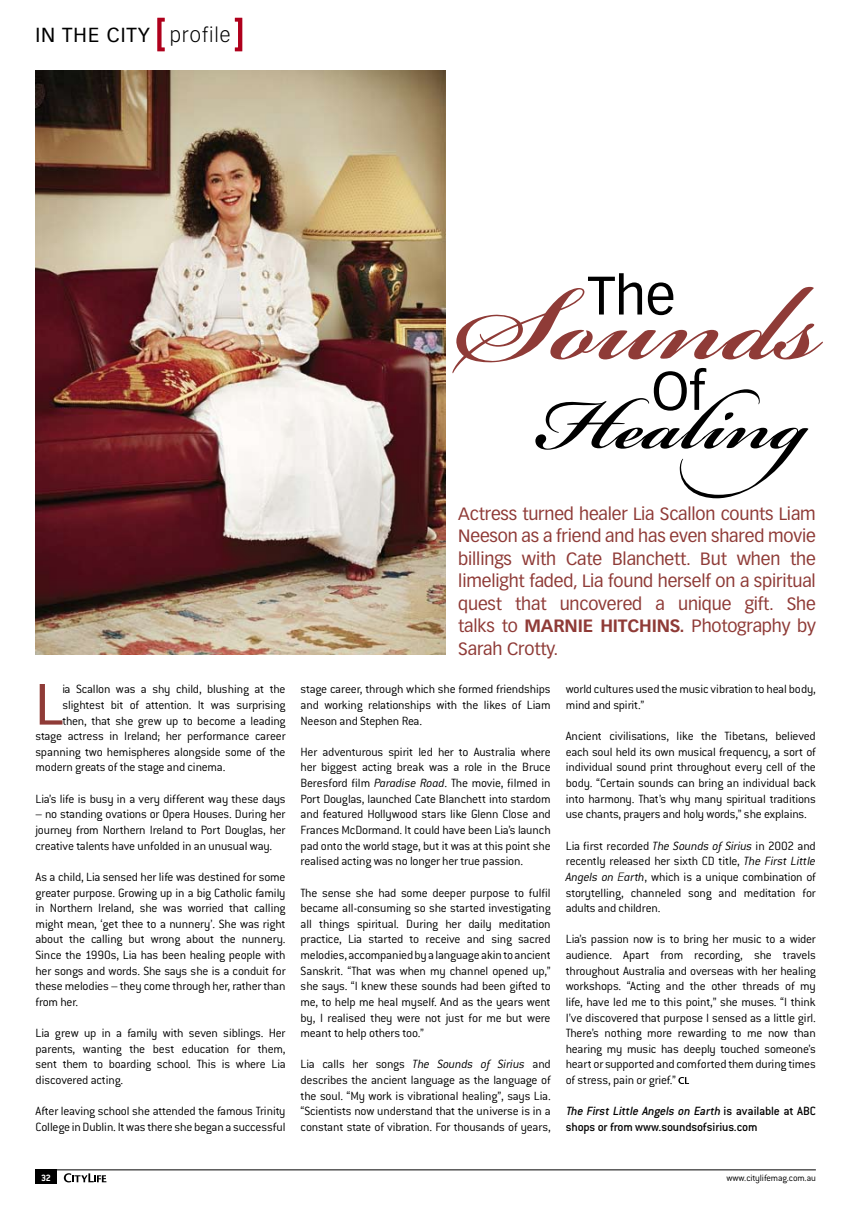
<style>
.page{position:relative;width:862px;height:1205px;background:#fff}
.page>*{position:absolute;margin:0;border:0;box-sizing:border-box;transform-origin:0 0}
.t1{font:600 161.62px "Bickham Script Pro";color:#8f3b37}
.t2{font:600 114.12px "Bickham Script Pro";color:#000}
.t3{font:57px "Vectora LT";color:#8f3b37}
.t4{font:53.12px "Vectora LT";color:#000}
.t5{font:20px "Vectora LT";letter-spacing:.05em;color:#000}
.t6{font:17.5px/22.5px "Vectora LT";letter-spacing:-.01em;color:#8f3b37;text-align:justify}
.t7{font:300 13.12px/15.6px "Conduit ITC";letter-spacing:-.015em;color:#000;text-align:justify}
.t8{font:500 13.12px/15.6px "Conduit ITC";letter-spacing:-.01em;color:#000}
.t9{font:300 10px "Conduit ITC";letter-spacing:-.015em;color:#000}
.t10{font:700 10px "Conduit ITC";color:#fff}
.s1{font-weight:300}
.s2{font-weight:700}
.s3{font-style:italic}
.s4{font-family:"Vectora LT";font-style:italic;font-size:11.88px}
</style>
<div class="page">
<hr style="left:35px;top:1169px;width:780px;height:1px;background:#000">
<svg style="left:64px;top:1173px;width:42px;height:9px"></svg>
<div style="left:35px;top:1170px;width:22px;height:14px;background:#000"></div>
<svg style="left:235px;top:18px;width:7px;height:33px"></svg>
<svg style="left:157px;top:18px;width:8px;height:33px"></svg>
<img style="left:35px;top:71px;width:410px;height:584px">
<svg style="left:678px;top:1077px;width:10px;height:7px"></svg>
<h3 class="t5" style="left:35px;top:23px;width:196px">IN THE CITY <span class="s1">profile</span></h3>
<h3 class="t3" style="left:35px;top:671px;width:29px">L</h3>
<p class="t7" style="left:62px;top:681px;width:224px">ia Scallon was a shy child, blushing at the</p>
<p class="t7" style="left:62px;top:697px;width:224px">slightest bit of attention. It was surprising</p>
<p class="t7" style="left:62px;top:713px;width:224px">then, that she grew up to become a leading</p>
<p class="t7" style="left:35px;top:728px;width:251px">stage actress in Ireland; her performance career</p>
<p class="t7" style="left:35px;top:744px;width:251px">spanning two hemispheres alongside some of the</p>
<p class="t7" style="left:35px;top:759px;width:191px">modern greats of the stage and cinema.</p>
<p class="t7" style="left:35px;top:791px;width:251px">Lia’s life is busy in a very different way these days</p>
<p class="t7" style="left:35px;top:806px;width:251px">– no standing ovations or Opera Houses. During her journey from Northern Ireland to Port Douglas, her creative talents have unfolded in an unusual way.</p>
<p class="t7" style="left:35px;top:869px;width:251px">As a child, Lia sensed her life was destined for some greater purpose. Growing up in a big Catholic family in Northern Ireland, she was worried that calling might mean, ‘get thee to a nunnery’. She was right about the calling but wrong about the nunnery.<br>Since the 1990s, Lia has been healing people with her songs and words. She says she is a conduit for these melodies – they come through her, rather than from her.</p>
<p class="t7" style="left:35px;top:1025px;width:251px">Lia grew up in a family with seven siblings. Her parents, wanting the best education for them, sent them to boarding school. This is where Lia discovered acting.</p>
<p class="t7" style="left:35px;top:1103px;width:251px">After leaving school she attended the famous Trinity<br>College in Dublin. It was there she began a successful</p>
<h3 class="t4" style="left:587px;top:264px;width:89px">The</h3>
<h1 class="t1" style="left:456px;top:208px;width:365px">Sounds</h1>
<h2 class="t2" style="left:538px;top:341px;width:365px">Healing</h2>
<h3 class="t4" style="left:651px;top:360px;width:56px">Of</h3>
<p class="t6" style="left:458px;top:502px;width:359px">Actress turned healer Lia Scallon counts Liam Neeson as a friend and has even shared movie billings with Cate Blanchett. But when the limelight faded, Lia found herself on a spiritual quest that uncovered a unique gift. She talks to <span class="s2">MARNIE HITCHINS.</span> Photography by Sarah Crotty.</p>
<p class="t7" style="left:300px;top:681px;width:251px">stage career, through which she formed friendships and working relationships with the likes of Liam Neeson and Stephen Rea.</p>
<p class="t7" style="left:300px;top:744px;width:251px">Her adventurous spirit led her to Australia where her biggest acting break was a role in the Bruce Beresford film <span class="s3">Paradise Road</span>. The movie, filmed in Port Douglas, launched Cate Blanchett into stardom and featured Hollywood stars like Glenn Close and Frances McDormand. It could have been Lia’s launch pad onto the world stage, but it was at this point she realised acting was no longer her true passion.</p>
<p class="t7" style="left:300px;top:884px;width:251px">The sense she had some deeper purpose to fulfil became all-consuming so she started investigating all things spiritual. During her daily meditation practice, Lia started to receive and sing sacred melodies, accompanied by a language akin to ancient Sanskrit. “That was when my channel opened up,” she says. “I knew these sounds had been gifted to me, to help me heal myself. And as the years went by, I realised they were not just for me but were meant to help others too.”</p>
<p class="t7" style="left:300px;top:1056px;width:251px">Lia calls her songs <span class="s3">The Sounds of Sirius</span> and describes the ancient language as the language of the soul. “My work is vibrational healing”, says Lia. “Scientists now understand that the universe is in a constant state of vibration. For thousands of years,</p>
<p class="t7" style="left:565px;top:681px;width:251px">world cultures used the music vibration to heal body, mind and spirit.”</p>
<p class="t7" style="left:565px;top:728px;width:251px">Ancient civilisations, like the Tibetans, believed each soul held its own musical frequency, a sort of individual sound print throughout every cell of the body. “Certain sounds can bring an individual back into harmony. That’s why many spiritual traditions use chants, prayers and holy words,” she explains.</p>
<p class="t7" style="left:565px;top:838px;width:251px">Lia first recorded <span class="s3">The Sounds of Sirius</span> in 2002 and recently released her sixth CD title, <span class="s3">The First Little Angels on</span> <span class="s4">E</span><span class="s3">arth</span>, which is a unique combination of storytelling, channeled song and meditation for adults and children.</p>
<p class="t7" style="left:565px;top:931px;width:251px">Lia’s passion now is to bring her music to a wider audience. Apart from recording, she travels throughout Australia and overseas with her healing workshops. “Acting and the other threads of my life, have led me to this point,” she muses. “I think I’ve discovered that purpose I sensed as a little girl.<br>There’s nothing more rewarding to me now than hearing my music has deeply touched someone’s heart or supported and comforted them during times of stress, pain or grief.”</p>
<p class="t8" style="left:565px;top:1103px;width:251px"><span class="s3">The First Little Angels on Earth</span> i s a v a i l a b l e a t A B C shops or from www.soundsofsirius.com</p>
<p class="t10" style="left:41px;top:1172px;width:11px">32</p>
<p class="t9" style="left:726px;top:1172px;width:91px">www.citylifemag.com.au</p>
</div>
